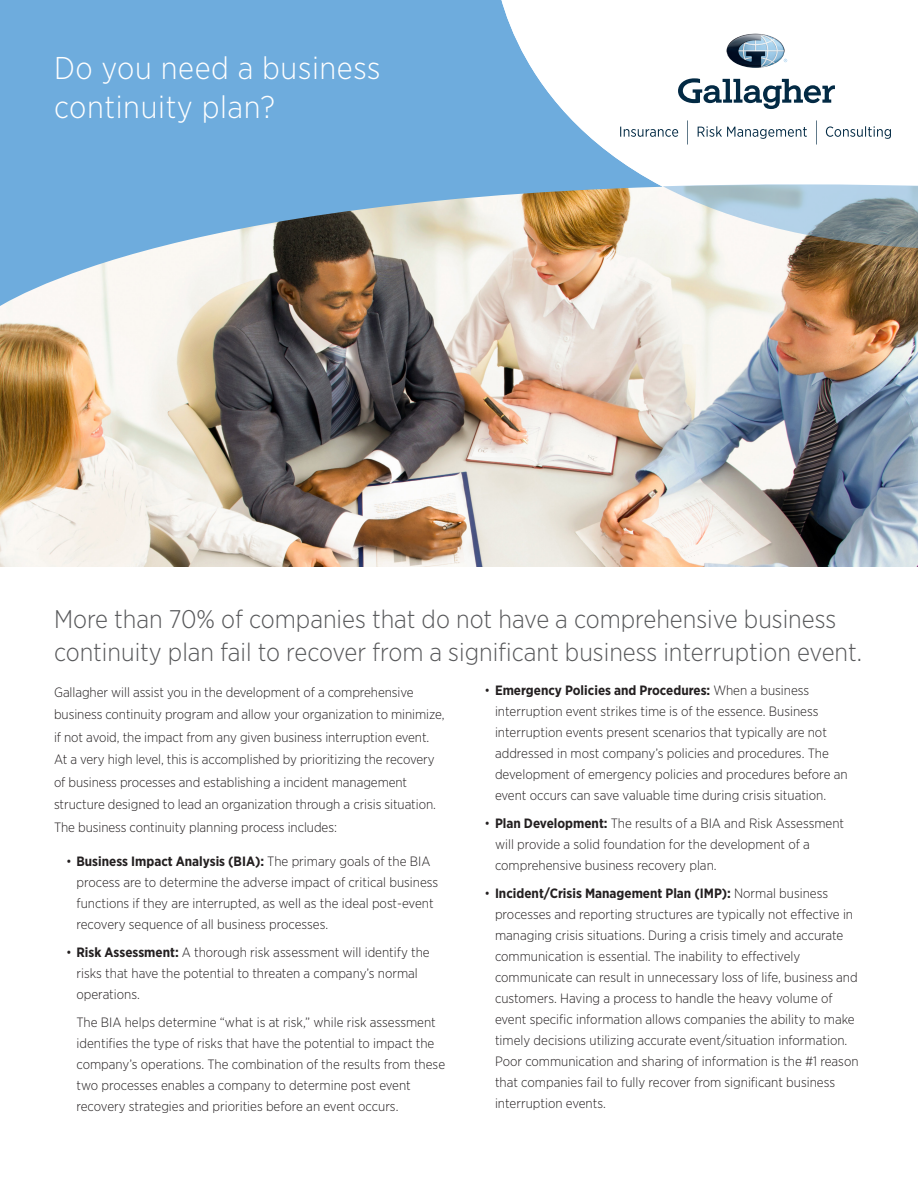
<style>
.page{position:relative;width:918px;height:1188px;background:#fff}
.page>*{position:absolute;margin:0;border:0;box-sizing:border-box;transform-origin:0 0}
.t1{font:300 31.5px/39px "Gotham Narrow";letter-spacing:.02em;color:#fff}
.Subtitle{font:300 25.5px/33px "Gotham Narrow";color:#57585a}
.Body_Text{font:300 13.5px/21px "Gotham Narrow";color:#231f20}
.Body_Text_Indent{font:300 13.5px/21px "Gotham Narrow";color:#231f20}
.s1{font-weight:700}
</style>
<div class="page">
<img style="left:0;top:249px;width:918px;height:318px">
<svg style="left:0;top:0;width:663px;height:315px;background:#8db1cb"></svg>
<svg style="left:494px;top:0;width:332px;height:187px"></svg>
<svg style="left:663px;top:184px;width:255px;height:65px"></svg>
<svg style="left:678px;top:78px;width:157px;height:31px"></svg>
<img style="left:727px;top:34px;width:58px;height:34px">
<svg style="left:620px;top:127px;width:58px;height:10px"></svg>
<svg style="left:698px;top:126px;width:109px;height:13px"></svg>
<svg style="left:826px;top:126px;width:65px;height:13px"></svg>
<svg style="left:816px;top:120px;width:1px;height:25px"></svg>
<svg style="left:687px;top:120px;width:1px;height:25px"></svg>
<p class="t1" style="left:54px;top:48px;width:328px">Do you need a business continuity plan?</p>
<p class="Subtitle" style="left:54px;top:602px;width:810px">More than 70% of companies that do not have a comprehensive business continuity plan fail to recover from a significant business interruption event.</p>
<p class="Body_Text" style="left:54px;top:681px;width:392px;line-height:22.5px">Gallagher will assist you in the development of a comprehensive business continuity program and allow your organization to minimize, if not avoid, the impact from any given business interruption event.<br>At a very high level, this is accomplished by prioritizing the recovery of business processes and establishing a incident management structure designed to lead an organization through a crisis situation.<br>The business continuity planning process includes:</p>
<p class="Body_Text" style="left:76px;top:851px;width:363px;text-indent:-10px">• <span class="s1">Business Impact Analysis (BIA):</span> The primary goals of the BIA process are to determine the adverse impact of critical business functions if they are interrupted, as well as the ideal post-event recovery sequence of all business processes.</p>
<p class="Body_Text" style="left:76px;top:942px;width:355px;text-indent:-10px">• <span class="s1">Risk Assessment:</span> A thorough risk assessment will identify the risks that have the potential to threaten a company’s normal operations.</p>
<p class="Body_Text_Indent" style="left:76px;top:1011px;width:370px">The BIA helps determine “what is at risk,” while risk assessment identifies the type of risks that have the potential to impact the company’s operations. The combination of the results from these two processes enables a company to determine post event recovery strategies and priorities before an event occurs.</p>
<p class="Body_Text" style="left:495px;top:680px;width:354px;text-indent:-10px">• <span class="s1">Emergency Policies and Procedures:</span> When a business interruption event strikes time is of the essence. Business interruption events present scenarios that typically are not addressed in most company’s policies and procedures. The development of emergency policies and procedures before an event occurs can save valuable time during crisis situation.</p>
<p class="Body_Text" style="left:495px;top:813px;width:351px;text-indent:-10px">• <span class="s1">Plan Development:</span> The results of a BIA and Risk Assessment will provide a solid foundation for the development of a comprehensive business recovery plan.</p>
<p class="Body_Text" style="left:495px;top:882px;width:365px;text-indent:-10px">• <span class="s1">Incident/Crisis Management Plan (IMP):</span> Normal business processes and reporting structures are typically not effective in managing crisis situations. During a crisis timely and accurate communication is essential. The inability to effectively communicate can result in unnecessary loss of life, business and customers. Having a process to handle the heavy volume of event specific information allows companies the ability to make timely decisions utilizing accurate event/situation information.<br>Poor communication and sharing of information is the #1 reason that companies fail to fully recover from significant business interruption events.</p>
</div>
